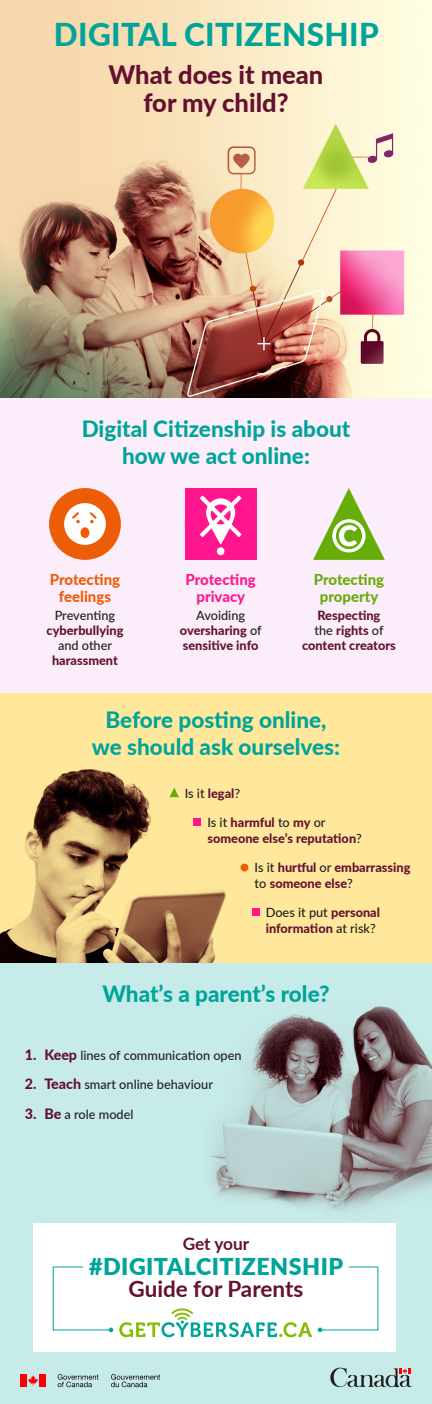
<style>
.page{position:relative;width:432px;height:1404px;background:#fff}
.page>*{position:absolute;margin:0;border:0;box-sizing:border-box;transform-origin:0 0}
.t1{font:800 31.5px "Lato";letter-spacing:.01em;color:#00a499}
.t2{font:800 25.5px/27.8px "Lato";color:#64112f;text-align:center}
.t3{font:900 23.25px "Lato";letter-spacing:.02em;color:#00a499}
.t4{font:800 22.5px/27px "Lato";color:#00a499;text-align:center}
.t5{font:700 22.5px "Lato";color:#64112f}
.t6{font:700 17.25px "Lato";letter-spacing:-.005em;color:#64112f}
.t7{font:800 15px/16.5px "Lato";color:#ed5d08;text-align:center}
.t8{font:800 15px/16.5px "Lato";color:#67ad09;text-align:center}
.t9{font:800 15px/16.5px "Lato";color:#ff168e;text-align:center}
.t10{font:800 12.75px/15px "Lato";color:#64112f;text-align:center}
.t11{font:500 12.75px "Lato";color:#231f20}
.s1{font-weight:500;color:#231f20}
.s2{font-weight:800;color:#64112f}
.s3{font-weight:800;font-size:14.25px;color:#64112f}
</style>
<div class="page">
<img style="left:0;top:0;width:432px;height:399px">
<div style="left:0;top:1196px;width:432px;height:208px;background:#c7ebe9"></div>
<img style="left:0;top:693px;width:432px;height:569px">
<div style="left:0;top:399px;width:432px;height:294px;background:#fbedfa"></div>
<div style="left:49px;top:488px;width:72px;height:72px;background:#ed5d08;border-radius:50%"></div>
<div style="left:64px;top:503px;width:42px;height:42px;background:#fff;border-radius:50%"></div>
<svg style="left:72px;top:512px;width:25px;height:11px"></svg>
<div style="left:81px;top:527px;width:8px;height:11px;background:#ed5d08;border-radius:50%"></div>
<svg style="left:330px;top:1367px;width:82px;height:21px"></svg>
<svg style="left:28px;top:1375px;width:10px;height:11px"></svg>
<div style="left:20px;top:1374px;width:7px;height:13px;background:#f00"></div>
<div style="left:39px;top:1374px;width:7px;height:13px;background:#f00"></div>
<svg style="left:58px;top:1374px;width:41px;height:13px"></svg>
<svg style="left:111px;top:1374px;width:49px;height:13px"></svg>
<div style="left:34px;top:1223px;width:362px;height:129px;background:#fff"></div>
<svg style="left:53px;top:1267px;width:60px;height:65px"></svg>
<svg style="left:318px;top:1267px;width:60px;height:65px"></svg>
<div style="left:185px;top:488px;width:72px;height:72px;background:#ff168e"></div>
<div style="left:217px;top:547px;width:7px;height:8px;background:#fff;border-radius:50%"></div>
<svg style="left:200px;top:495px;width:42px;height:59px"></svg>
<svg style="left:170px;top:788px;width:9px;height:9px"></svg>
<div style="left:193px;top:818px;width:8px;height:8px;background:#ff168e"></div>
<div style="left:241px;top:864px;width:7px;height:8px;background:#ed5d08;border-radius:50%"></div>
<div style="left:252px;top:908px;width:7px;height:8px;background:#ff168e"></div>
<svg style="left:313px;top:488px;width:72px;height:72px"></svg>
<svg style="left:119px;top:1308px;width:193px;height:29px"></svg>
<p class="t1" style="left:54px;top:11px;width:326px">DIGITAL CITIZENSHIP</p>
<p class="t2" style="left:108px;top:60px;width:216px">What does it mean for my child?</p>
<p class="t4" style="left:82px;top:414px;width:270px">Digital Citizenship is about how we act online:</p>
<p class="t7" style="left:50px;top:571px;width:72px">Protecting feelings</p>
<p class="t10" style="left:47px;top:608px;width:78px"><span class="s1">Preventing </span>cyberbullying <span class="s1">and other </span>harassment</p>
<p class="t9" style="left:185px;top:571px;width:72px">Protecting privacy</p>
<p class="t10" style="left:180px;top:608px;width:83px"><span class="s1">Avoiding </span>oversharing <span class="s1">of </span>sensitive info</p>
<p class="t8" style="left:314px;top:571px;width:72px">Protecting property</p>
<p class="t10" style="left:302px;top:608px;width:95px">Respecting<br><span class="s1">the</span> rights <span class="s1">of </span>content creators</p>
<p class="t4" style="left:92px;top:705px;width:250px">Before posting online, we should ask ourselves:</p>
<p class="t11" style="left:185px;top:784px;width:57px">Is it <span class="s2">legal</span>?</p>
<p class="t10" style="left:207px;top:814px;width:156px;line-height:15.8px;text-align:left"><span class="s1">Is it</span> harmful <span class="s1">to</span> my <span class="s1">or </span>someone else’s reputation<span class="s1">?</span></p>
<p class="t10" style="left:255px;top:859px;width:157px;line-height:15.8px;text-align:left"><span class="s1">Is it</span> hurtful <span class="s1">or</span> embarrassing <span class="s1">to</span> someone else<span class="s1">?</span></p>
<p class="t10" style="left:266px;top:904px;width:116px;line-height:15.8px;text-align:left"><span class="s1">Does it put</span> personal information <span class="s1">at risk?</span></p>
<p class="t4" style="left:102px;top:979px;width:229px">What’s a parent’s role?</p>
<p class="t11" style="left:25px;top:1046px;width:218px"><span class="s3">1. Keep</span> lines of communication open</p>
<p class="t11" style="left:25px;top:1076px;width:190px"><span class="s3">2. Teach</span> smart online behaviour</p>
<p class="t11" style="left:25px;top:1105px;width:110px"><span class="s3">3. Be</span> a role model</p>
<p class="t6" style="left:183px;top:1231px;width:68px">Get your</p>
<p class="t3" style="left:89px;top:1249px;width:255px">#DIGITALCITIZENSHIP</p>
<p class="t5" style="left:129px;top:1273px;width:176px">Guide for Parents</p>
</div>
